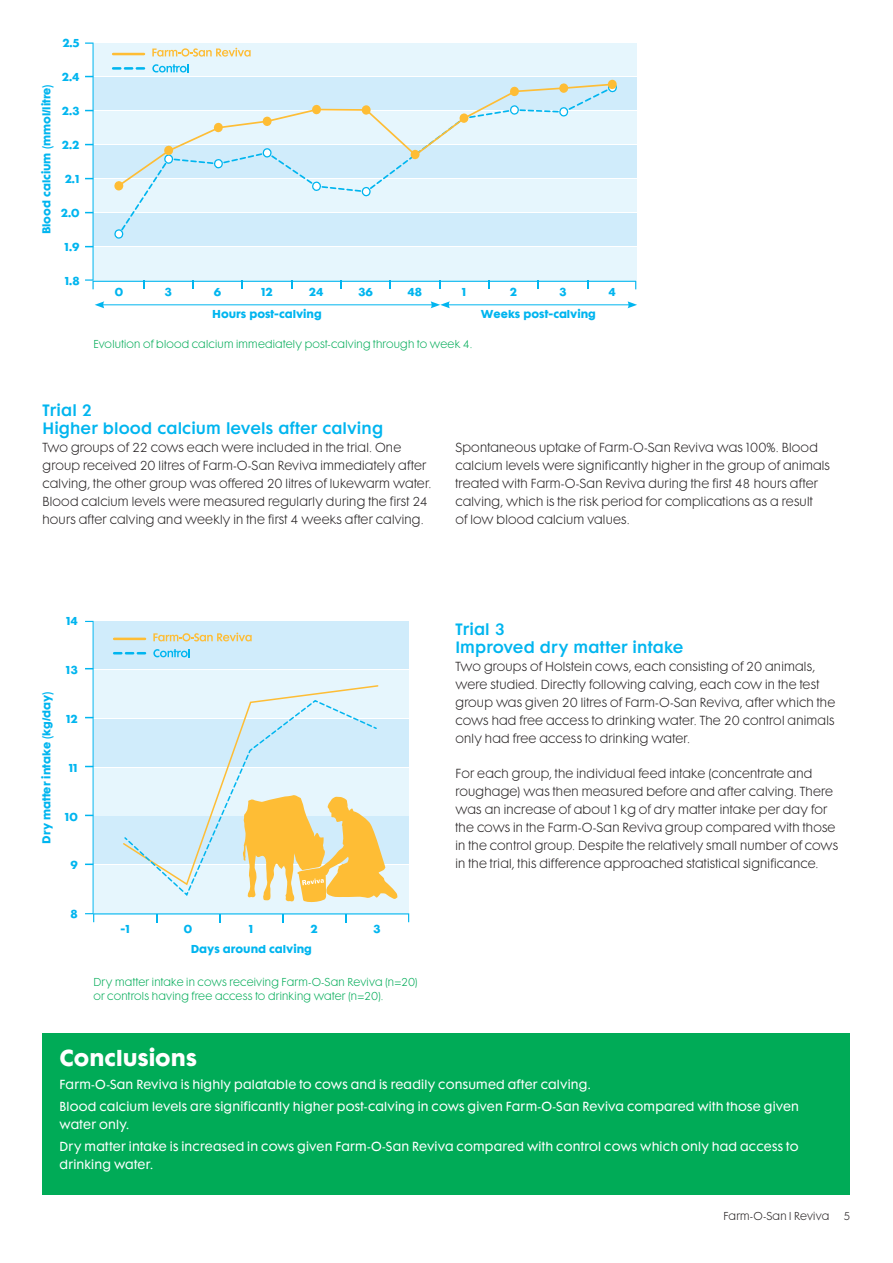
<style>
.page{position:relative;width:893px;height:1263px;background:#fff}
.page>*{position:absolute;margin:0;border:0;box-sizing:border-box;transform-origin:0 0}
.t1{font:21px "Futura Maxi CG Bold";color:#fff}
.t2{font:15px/18px "Futura Maxi CG Demi";letter-spacing:.005em;color:#00b5ef}
.t3{font:12px/18px "Futura Maxi CG Light";letter-spacing:.015em;color:#231f20}
.t4{font:12px/22.2px "Futura Maxi CG Book";letter-spacing:.02em;color:#fff}
.t5{font:10.5px/13.5px "Futura Maxi CG Light";letter-spacing:.02em;color:#00ab57}
.t6{font:10.5px "Futura Maxi CG Bold";color:#00b5ef}
.t7{font:10.5px "Futura Maxi CG Light";letter-spacing:.02em;color:#231f20}
</style>
<div class="page">
<div style="left:43px;top:1033px;width:807px;height:162px;background:#00ab57"></div>
<hr style="left:102px;top:304px;width:331px;height:1px;background:#00b5ef">
<svg style="left:95px;top:301px;width:9px;height:7px"></svg>
<hr style="left:447px;top:304px;width:183px;height:1px;background:#00b5ef">
<svg style="left:431px;top:301px;width:19px;height:7px"></svg>
<svg style="left:627px;top:301px;width:10px;height:7px"></svg>
<svg style="left:85px;top:43px;width:551px;height:246px;background:#dbf0f9"></svg>
<svg style="left:85px;top:621px;width:324px;height:302px;background:#deebe5"></svg>
<p class="t6" style="left:62px;top:39px;width:19px">2.5</p>
<p class="t6" style="left:62px;top:73px;width:19px">2.4</p>
<p class="t6" style="left:62px;top:107px;width:19px">2.3</p>
<p class="t6" style="left:62px;top:141px;width:19px">2.2</p>
<p class="t6" style="left:65px;top:175px;width:16px">2.1</p>
<p class="t6" style="left:61px;top:209px;width:20px">2.0</p>
<p class="t6" style="left:65px;top:243px;width:16px">1.9</p>
<p class="t6" style="left:65px;top:277px;width:16px">1.8</p>
<p class="t6" style="left:43px;top:234px;width:151px;rotate:-90deg">Blood calcium (mmol/litre)</p>
<p class="t6" style="left:115px;top:288px;width:10px">0</p>
<p class="t6" style="left:164px;top:288px;width:9px">3</p>
<p class="t6" style="left:214px;top:288px;width:9px">6</p>
<p class="t6" style="left:261px;top:288px;width:13px">12</p>
<p class="t6" style="left:309px;top:288px;width:16px">24</p>
<p class="t6" style="left:358px;top:288px;width:16px">36</p>
<p class="t6" style="left:408px;top:288px;width:16px">48</p>
<p class="t6" style="left:462px;top:288px;width:6px">1</p>
<p class="t6" style="left:510px;top:288px;width:9px">2</p>
<p class="t6" style="left:559px;top:288px;width:9px">3</p>
<p class="t6" style="left:608px;top:288px;width:9px">4</p>
<p class="t6" style="left:212px;top:310px;width:111px">Hours post-calving</p>
<p class="t6" style="left:481px;top:310px;width:117px">Weeks post-calving</p>
<p class="t5" style="left:93px;top:339px;width:381px">Evolution of blood calcium immediately post-calving through to week 4.</p>
<p class="t2" style="left:43px;top:402px;width:342px">Trial 2<br>Higher blood calcium levels after calving</p>
<p class="t3" style="left:43px;top:440px;width:391px">Two groups of 22 cows each were included in the trial. One group received 20 litres of Farm-O-San Reviva immediately after calving, the other group was offered 20 litres of lukewarm water.<br>Blood calcium levels were measured regularly during the first 24 hours after calving and weekly in the first 4 weeks after calving.</p>
<p class="t3" style="left:455px;top:440px;width:376px">Spontaneous uptake of Farm-O-San Reviva was 100%. Blood calcium levels were significantly higher in the group of animals treated with Farm-O-San Reviva during the first 48 hours after calving, which is the risk period for complications as a result<br>of low blood calcium values.</p>
<p class="t6" style="left:66px;top:617px;width:13px">14</p>
<p class="t6" style="left:43px;top:843px;width:154px;rotate:-90deg">Dry matter intake (kg/day)</p>
<p class="t6" style="left:66px;top:666px;width:13px">13</p>
<p class="t6" style="left:66px;top:715px;width:13px">12</p>
<p class="t6" style="left:69px;top:763px;width:10px">11</p>
<p class="t6" style="left:65px;top:812px;width:14px">10</p>
<p class="t6" style="left:70px;top:861px;width:9px">9</p>
<p class="t6" style="left:71px;top:910px;width:9px">8</p>
<p class="t6" style="left:120px;top:925px;width:11px">-1</p>
<p class="t6" style="left:184px;top:925px;width:10px">0</p>
<p class="t6" style="left:249px;top:925px;width:6px">1</p>
<p class="t6" style="left:310px;top:925px;width:9px">2</p>
<p class="t6" style="left:373px;top:925px;width:9px">3</p>
<p class="t6" style="left:191px;top:945px;width:123px">Days around calving</p>
<p class="t5" style="left:93px;top:977px;width:326px">Dry matter intake in cows receiving Farm-O-San Reviva (n=20) or controls having free access to drinking water (n=20).</p>
<p class="t2" style="left:455px;top:621px;width:229px">Trial 3<br>Improved dry matter intake</p>
<p class="t3" style="left:455px;top:659px;width:381px">Two groups of Holstein cows, each consisting of 20 animals, were studied. Directly following calving, each cow in the test group was given 20 litres of Farm-O-San Reviva, after which the cows had free access to drinking water. The 20 control animals only had free access to drinking water.</p>
<p class="t3" style="left:455px;top:766px;width:384px">For each group, the individual feed intake (concentrate and roughage) was then measured before and after calving. There was an increase of about 1 kg of dry matter intake per day for the cows in the Farm-O-San Reviva group compared with those in the control group. Despite the relatively small number of cows in the trial, this difference approached statistical significance.</p>
<h1 class="t1" style="left:60px;top:1050px;width:139px">Conclusions</h1>
<p class="t4" style="left:60px;top:1074px;width:741px">Farm-O-San Reviva is highly palatable to cows and is readily consumed after calving.<br>Blood calcium levels are significantly higher post-calving in cows given Farm-O-San Reviva compared with those given</p>
<p class="t4" style="left:60px;top:1115px;width:741px">water only.<br>Dry matter intake is increased in cows given Farm-O-San Reviva compared with control cows which only had access to</p>
<p class="t4" style="left:60px;top:1155px;width:95px">drinking water.</p>
<p class="t7" style="left:723px;top:1212px;width:107px">Farm-O-San l Reviva</p>
<p class="t7" style="left:843px;top:1212px;width:9px">5</p>
</div>
